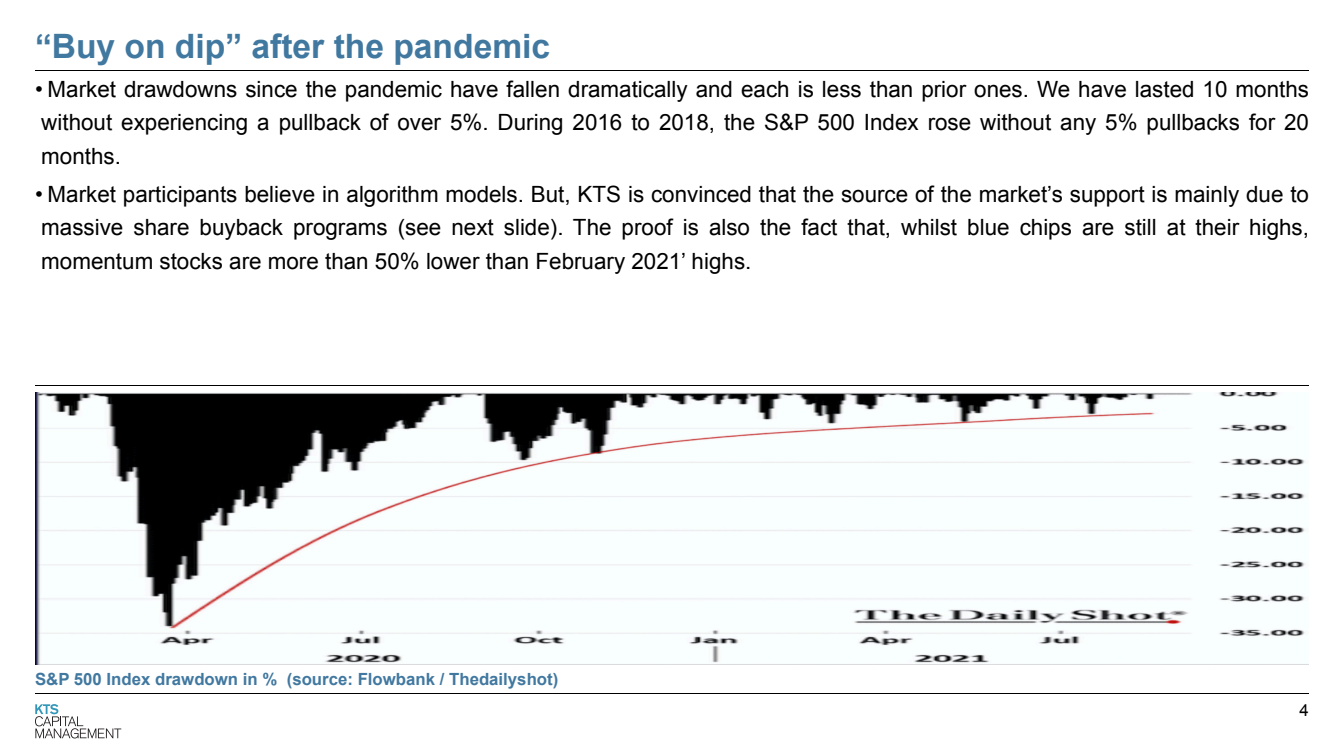
<style>
.page{position:relative;width:1344px;height:756px;background:#fff}
.page>*{position:absolute;margin:0;border:0;box-sizing:border-box;transform-origin:0 0}
.t1{font:700 33.6px "Arial";color:#4178a0}
.t2{font:22.4px/33.6px "Arial";color:#000;text-align:justify}
.t3{font:700 16.8px "Arial";color:#4178a0}
.t4{font:16.8px "Arial";color:#000}
</style>
<div class="page">
<svg style="left:35px;top:704px;width:86px;height:34px"></svg>
<hr style="left:35px;top:693px;width:1274px;height:1px;background:#000">
<hr style="left:35px;top:385px;width:1274px;height:1px;background:#000">
<hr style="left:35px;top:70px;width:1274px;height:1px;background:#000">
<img style="left:35px;top:392px;width:1274px;height:273px">
<h1 class="t1" style="left:35px;top:34px;width:517px">“Buy on dip” after the pandemic</h1>
<p class="t2" style="left:35px;top:74px;width:1276px">• Market drawdowns since the pandemic have fallen dramatically and each is less than prior ones. We have lasted 10 months without experiencing a pullback of over 5%. During 2016 to 2018, the S&amp;P 500 Index rose without any 5% pullbacks for 20 months.</p>
<p class="t2" style="left:35px;top:179px;width:1276px">• Market participants believe in algorithm models. But, KTS is convinced that the source of the market’s support is mainly due to massive share buyback programs (see next slide). The proof is also the fact that, whilst blue chips are still at their highs, momentum stocks are more than 50% lower than February 2021’ highs.</p>
<p class="t3" style="left:35px;top:673px;width:525px">S&amp;P 500 Index drawdown in % (source: Flowbank / Thedailyshot)</p>
<p class="t4" style="left:1300px;top:703px;width:11px">4</p>
</div>
